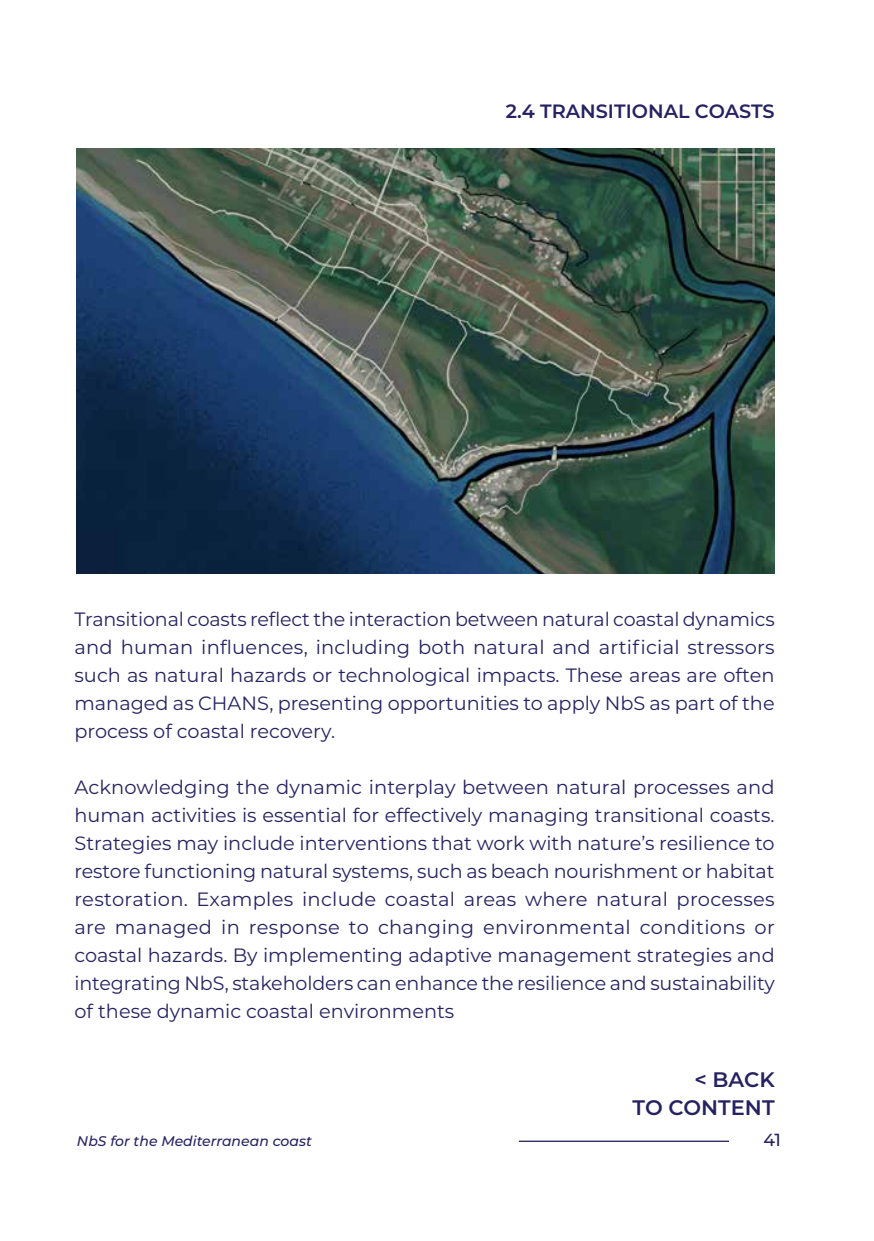
<style>
.page{position:relative;width:874px;height:1241px;background:#fff}
.page>*{position:absolute;margin:0;border:0;box-sizing:border-box;transform-origin:0 0}
.t1{font:600 21px/28px "Montserrat";color:#262262;text-align:right}
.t2{font:19.25px/28px "Montserrat";color:#262262;text-align:justify}
.t3{font:600 19.25px "Montserrat";color:#262262}
.t4{font:500 17.5px "Montserrat";color:#262262}
.t5{font:italic 500 14px "Montserrat";color:#262262}
</style>
<div class="page">
<hr style="left:518px;top:1140px;width:210px;height:1px;background:#262262">
<img style="left:77px;top:149px;width:697px;height:424px">
<p class="t3" style="left:505px;top:97px;width:270px">2.4 TRANSITIONAL COASTS</p>
<p class="t2" style="left:74px;top:604px;width:701px">Transitional coasts reflect the interaction between natural coastal dynamics and human influences, including both natural and artificial stressors such as natural hazards or technological impacts. These areas are often managed as CHANS, presenting opportunities to apply NbS as part of the process of coastal recovery.</p>
<p class="t2" style="left:74px;top:772px;width:701px">Acknowledging the dynamic interplay between natural processes and human activities is essential for effectively managing transitional coasts.<br>Strategies may include interventions that work with nature’s resilience to restore functioning natural systems, such as beach nourishment or habitat restoration. Examples include coastal areas where natural processes are managed in response to changing environmental conditions or coastal hazards. By implementing adaptive management strategies and integrating NbS, stakeholders can enhance the resilience and sustainability of these dynamic coastal environments</p>
<p class="t1" style="left:632px;top:1064px;width:143px">&lt; BACK<br>TO CONTENT</p>
<p class="t5" style="left:77px;top:1130px;width:236px">NbS for the Mediterranean coast</p>
<p class="t4" style="left:763px;top:1127px;width:19px">41</p>
</div>
